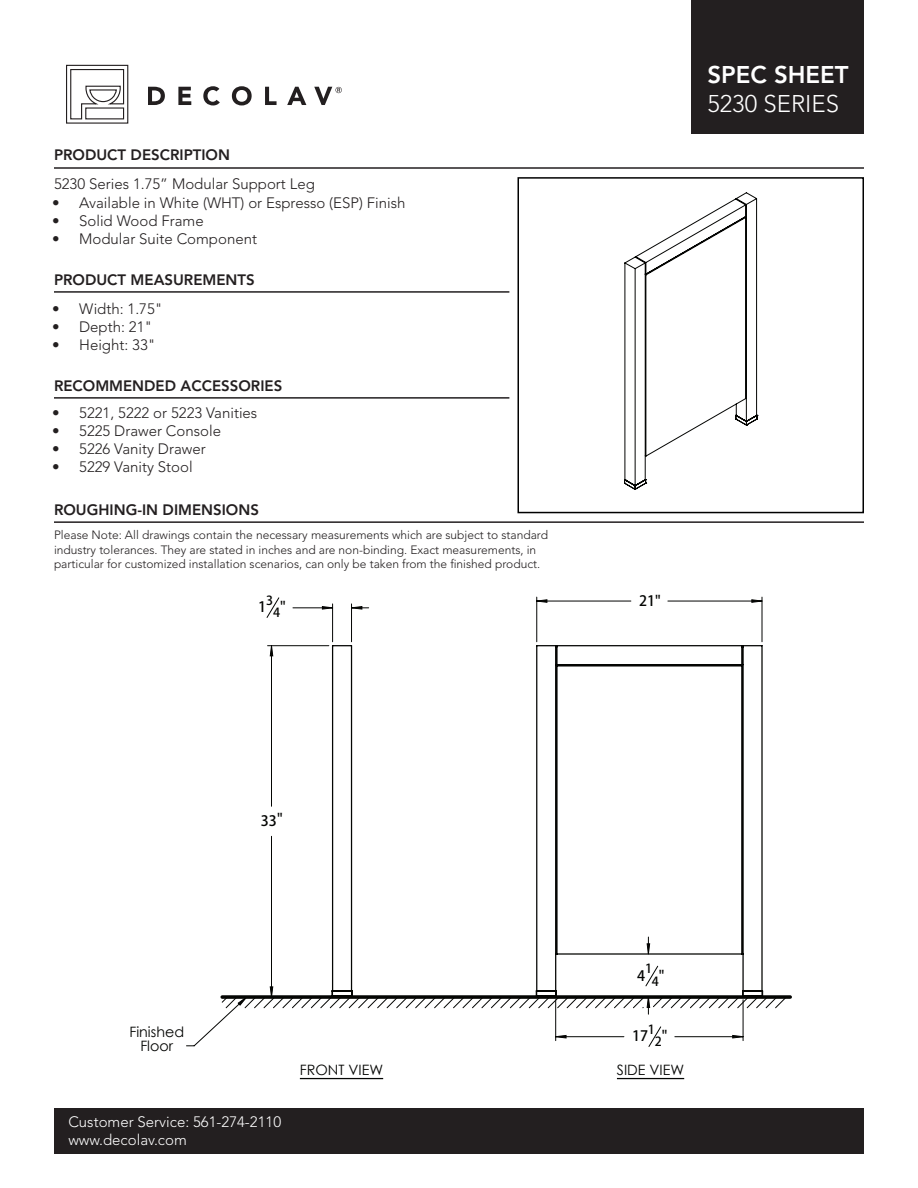
<style>
.page{position:relative;width:918px;height:1188px;background:#fff}
.page>*{position:absolute;margin:0;border:0;box-sizing:border-box;transform-origin:0 0}
.t1{font:300 24px "Avenir LT Std";color:#fff}
.t2{font:800 24px "Avenir LT Std";color:#fff}
.t3{font:300 15px "Avenir LT Std";color:#231f20}
.t4{font:800 15px "Avenir LT Std";color:#231f20}
.t5{font:300 15px/18px "Avenir LT Std";color:#fff}
.t6{font:14.25px/14.2px "Century Gothic";color:#040503;text-align:center}
.t7{font:14.25px "Arial";color:#040503}
.t8{font:12.45px/12.5px "Arial";color:#040503}
.t9{font:300 12px/14.4px "Avenir LT Std";color:#231f20}
</style>
<div class="page">
<svg style="left:148px;top:87px;width:17px;height:18px"></svg>
<svg style="left:178px;top:87px;width:13px;height:18px"></svg>
<svg style="left:203px;top:86px;width:17px;height:19px"></svg>
<svg style="left:232px;top:86px;width:20px;height:19px"></svg>
<svg style="left:265px;top:87px;width:12px;height:18px"></svg>
<svg style="left:287px;top:87px;width:19px;height:18px"></svg>
<svg style="left:314px;top:87px;width:28px;height:18px"></svg>
<hr style="left:54px;top:167px;width:810px;height:2px;background:#231f20">
<hr style="left:54px;top:291px;width:455px;height:2px;background:#231f20">
<hr style="left:54px;top:397px;width:455px;height:2px;background:#231f20">
<hr style="left:54px;top:521px;width:810px;height:2px;background:#231f20">
<svg style="left:624px;top:192px;width:134px;height:298px"></svg>
<div style="left:518px;top:177px;width:346px;height:336px;border:2px solid #000"></div>
<hr style="left:300px;top:1078px;width:83px;height:1px;background:#040503">
<hr style="left:617px;top:1078px;width:67px;height:1px;background:#040503">
<hr style="left:268px;top:645px;width:61px;height:1px;background:#040503">
<hr style="left:536px;top:597px;width:1px;height:45px;background:#040503">
<hr style="left:762px;top:597px;width:1px;height:45px;background:#040503">
<svg style="left:270px;top:600px;width:492px;height:365px"></svg>
<hr style="left:351px;top:646px;width:1px;height:345px;background:#040503">
<svg style="left:333px;top:645px;width:19px;height:1px"></svg>
<hr style="left:332px;top:646px;width:1px;height:345px;background:#040503">
<svg style="left:535px;top:644px;width:228px;height:321px"></svg>
<svg style="left:186px;top:965px;width:605px;height:82px"></svg>
<div style="left:54px;top:1108px;width:810px;height:46px;background:#231f20"></div>
<div style="left:691px;top:0;width:173px;height:134px;background:#231f20"></div>
<svg style="left:66px;top:64px;width:63px;height:60px"></svg>
<p class="t4" style="left:54px;top:146px;width:178px">PRODUCT DESCRIPTION</p>
<p class="t3" style="left:54px;top:175px;width:262px">5230 Series 1.75” Modular Support Leg</p>
<p class="t3" style="left:52px;top:194px;width:355px">• Available in White (WHT) or Espresso (ESP) Finish</p>
<p class="t3" style="left:52px;top:212px;width:153px">• Solid Wood Frame</p>
<p class="t3" style="left:52px;top:230px;width:206px">• Modular Suite Component</p>
<p class="t4" style="left:54px;top:271px;width:202px">PRODUCT MEASUREMENTS</p>
<p class="t3" style="left:52px;top:300px;width:112px">• Width: 1.75"</p>
<p class="t3" style="left:52px;top:318px;width:102px">• Depth: 21"</p>
<p class="t3" style="left:52px;top:336px;width:105px">• Height: 33"</p>
<p class="t4" style="left:54px;top:377px;width:230px">RECOMMENDED ACCESSORIES</p>
<p class="t3" style="left:52px;top:404px;width:207px">• 5221, 5222 or 5223 Vanities</p>
<p class="t3" style="left:52px;top:422px;width:170px">• 5225 Drawer Console</p>
<p class="t3" style="left:52px;top:440px;width:155px">• 5226 Vanity Drawer</p>
<p class="t3" style="left:52px;top:458px;width:142px">• 5229 Vanity Stool</p>
<p class="t4" style="left:54px;top:501px;width:206px">ROUGHING-IN DIMENSIONS</p>
<p class="t9" style="left:54px;top:528px;width:496px">Please Note: All drawings contain the necessary measurements which are subject to standard industry tolerances. They are stated in inches and are non-binding. Exact measurements, in particular for customized installation scenarios, can only be taken from the finished product.</p>
<p class="t7" style="left:258px;top:599px;width:10px">1</p>
<p class="t8" style="left:273px;top:594px;width:14px;text-indent:-7px">3<br>4<sup>"</sup></p>
<p class="t7" style="left:639px;top:592px;width:23px">21"</p>
<h1 class="t2" style="left:707px;top:61px;width:143px">SPEC SHEET</h1>
<h1 class="t1" style="left:707px;top:90px;width:133px">5230 SERIES</h1>
<p class="t7" style="left:261px;top:812px;width:23px">33"</p>
<p class="t6" style="left:129px;top:1024px;width:56px">Finished<br>Floor</p>
<p class="t5" style="left:68px;top:1113px;width:214px">Customer Service: 561-274-2110 www.decolav.com</p>
<p class="t7" style="left:637px;top:967px;width:10px">4</p>
<p class="t8" style="left:652px;top:963px;width:14px;text-indent:-7px">1<br>4<sup>"</sup></p>
<p class="t7" style="left:632px;top:1027px;width:18px">17</p>
<p class="t8" style="left:655px;top:1023px;width:14px;text-indent:-7px">1<br>2<sup>"</sup></p>
<p class="t6" style="left:300px;top:1063px;width:85px">FRONT VIEW</p>
<p class="t6" style="left:617px;top:1063px;width:69px">SIDE VIEW</p>
</div>
